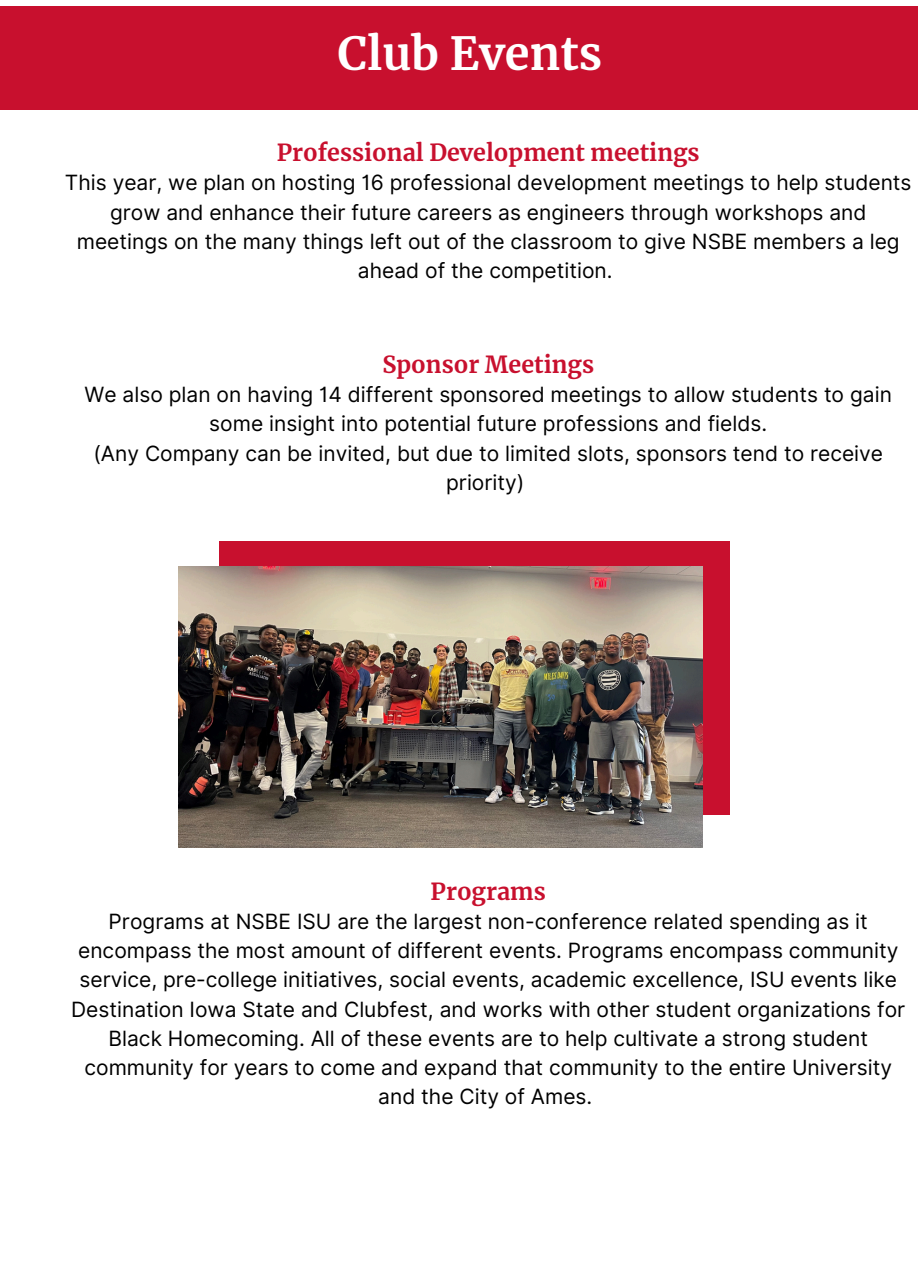
<style>
.page{position:relative;width:918px;height:1264px;background:#fff}
.page>*{position:absolute;margin:0;border:0;box-sizing:border-box;transform-origin:0 0}
.t1{font:700 45.15px "Merriweather";color:#fff}
.t2{font:700 23.25px "Merriweather";color:#c8102e}
.t3{font:21px/29.2px "Inter";color:#000;text-align:center}
</style>
<div class="page">
<div style="left:0;top:6px;width:918px;height:104px;background:#c8102e"></div>
<div style="left:220px;top:541px;width:510px;height:273px;background:#c8102e"></div>
<img style="left:179px;top:566px;width:524px;height:281px">
<p class="t1" style="left:337px;top:26px;width:266px">Club Events</p>
<h1 class="t2" style="left:277px;top:138px;width:424px">Professional Development meetings</h1>
<p class="t3" style="left:65px;top:168px;width:848px">This year, we plan on hosting 16 professional development meetings to help students grow and enhance their future careers as engineers through workshops and meetings on the many things left out of the classroom to give NSBE members a leg ahead of the competition.</p>
<p class="t2" style="left:382px;top:350px;width:213px">Sponsor Meetings</p>
<p class="t3" style="left:85px;top:380px;width:809px">We also plan on having 14 different sponsored meetings to allow students to gain some insight into potential future professions and fields.</p>
<p class="t3" style="left:93px;top:438px;width:791px">(Any Company can be invited, but due to limited slots, sponsors tend to receive priority)</p>
<p class="t2" style="left:431px;top:876px;width:117px">Programs</p>
<p class="t3" style="left:71px;top:906px;width:836px">Programs at NSBE ISU are the largest non-conference related spending as it encompass the most amount of different events. Programs encompass community service, pre-college initiatives, social events, academic excellence, ISU events like Destination Iowa State and Clubfest, and works with other student organizations for Black Homecoming. All of these events are to help cultivate a strong student community for years to come and expand that community to the entire University and the City of Ames.</p>
</div>
